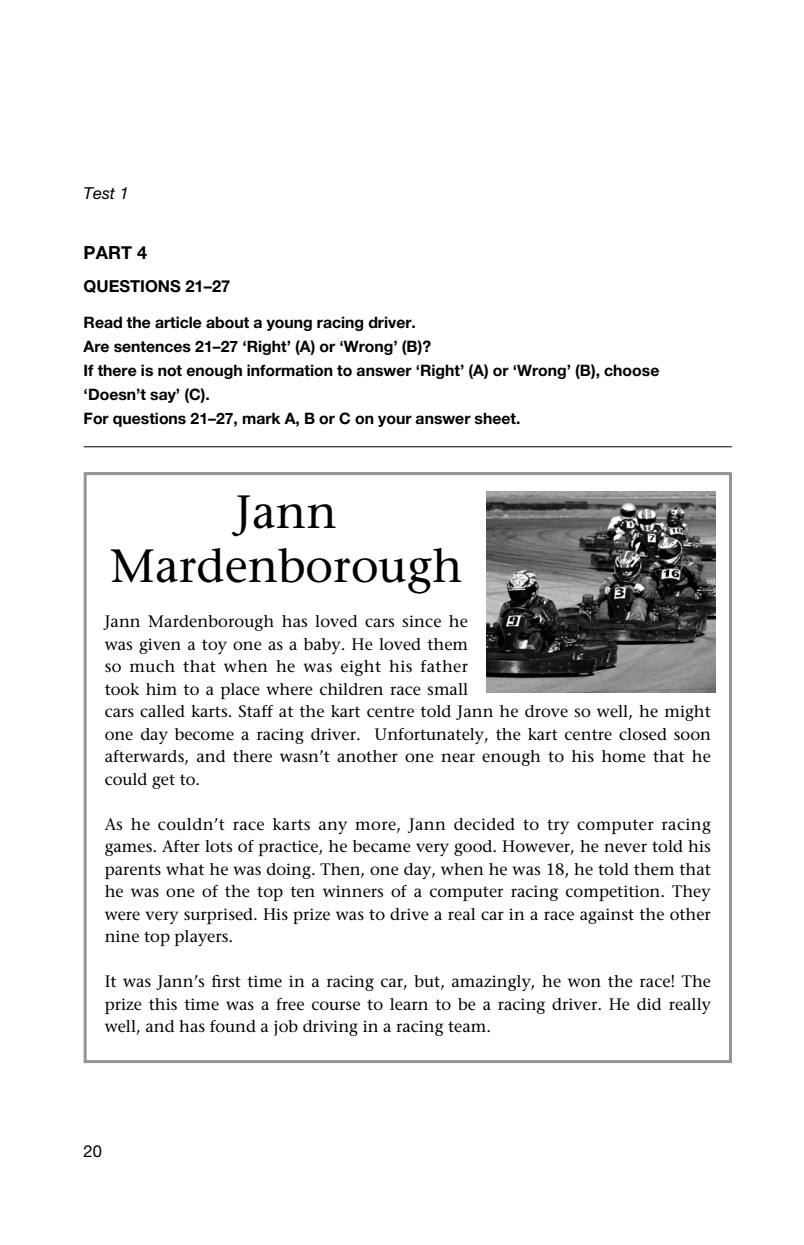
<style>
.page{position:relative;width:804px;height:1245px;background:#fff}
.page>*{position:absolute;margin:0;border:0;box-sizing:border-box;transform-origin:0 0}
.t1{font:46.5px/54px "Stone Serif";color:#000;text-align:center}
.t2{font:700 18px "Helvetica Neue";color:#000}
.t3{font:16.5px/22.5px "Stone Serif";color:#000;text-align:justify}
.t4{font:700 16.5px "Helvetica Neue LT Std";color:#000}
.t5{font:italic 16.5px "Helvetica Neue LT Std";color:#000}
.t6{font:16.5px "Helvetica Neue LT Std";color:#000}
.t7{font:700 15.75px/24px "Helvetica Neue LT Std";color:#000}
</style>
<div class="page">
<hr style="left:84px;top:446px;width:648px;height:1px;background:#000">
<div style="left:84px;top:472px;width:648px;height:590px;border:3px solid #939598"></div>
<img style="left:486px;top:491px;width:230px;height:201px">
<p class="t5" style="left:84px;top:183px;width:47px">Test 1</p>
<p class="t2" style="left:84px;top:238px;width:65px">PART 4</p>
<p class="t4" style="left:84px;top:276px;width:148px">Questions 21–27</p>
<p class="t7" style="left:84px;top:310px;width:577px">read the article about a young racing driver.<br>are sentences 21–27 ‘right’ (a) or ‘Wrong’ (B)?<br>if there is not enough information to answer ‘right’ (a) or ‘Wrong’ (B), choose ‘doesn’t say’ (C).<br>For questions 21–27, mark a, B or C on your answer sheet.</p>
<h1 class="t1" style="left:110px;top:485px;width:354px">Jann<br>Mardenborough</h1>
<p class="t3" style="left:105px;top:610px;width:608px;text-align:left">Jann Mardenborough has loved cars since he<br>was given a toy one as a baby. He loved them<br>so much that when he was eight his father<br>took him to a place where children race small<br>cars called karts. Staff at the kart centre told Jann he drove so well, he might one day become a racing driver. Unfortunately, the kart centre closed soon afterwards, and there wasn’t another one near enough to his home that he could get to.</p>
<p class="t3" style="left:105px;top:812px;width:608px">As he couldn’t race karts any more, Jann decided to try computer racing games. After lots of practice, he became very good. However, he never told his parents what he was doing. Then, one day, when he was 18, he told them that he was one of the top ten winners of a computer racing competition. They were very surprised. His prize was to drive a real car in a race against the other nine top players.</p>
<p class="t3" style="left:105px;top:970px;width:608px">It was Jann’s first time in a racing car, but, amazingly, he won the race! The prize this time was a free course to learn to be a racing driver. He did really well, and has found a job driving in a racing team.</p>
<p class="t6" style="left:84px;top:1141px;width:20px">20</p>
</div>
